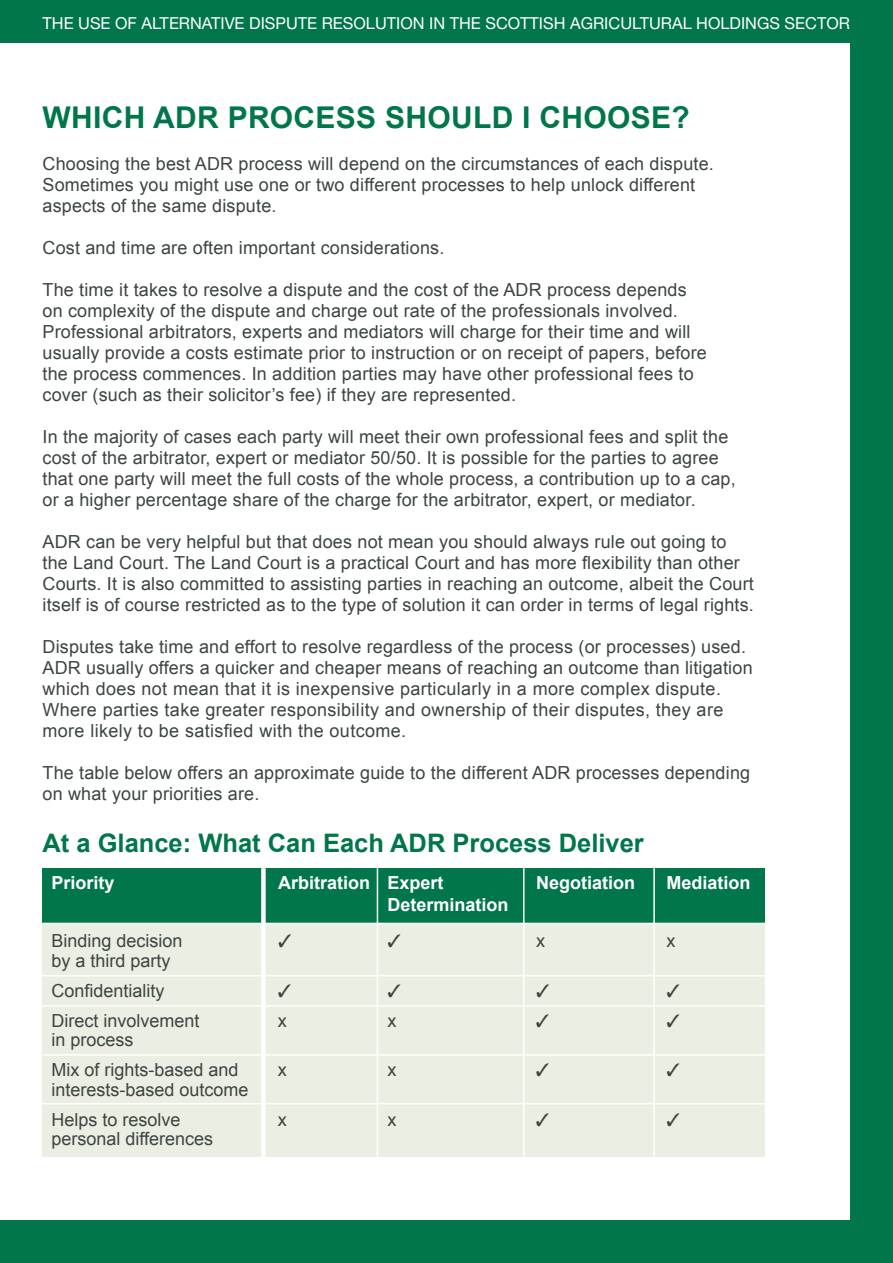
<style>
.page{position:relative;width:893px;height:1263px;background:#fff}
.page>*{position:absolute;margin:0;border:0;box-sizing:border-box;transform-origin:0 0}
.t1{font:700 30px "Arial";letter-spacing:.01em;color:#00764a}
.t2{font:700 25.5px "Arial";color:#00764a}
.t3{font:18px/21px "Arial";letter-spacing:.01em;color:#3c4542}
.t4{font:700 18px "Arial";color:#fff}
.t5{font:16.5px "Helvetica Neue";color:#fff}
</style>
<div class="page">
<div style="left:0;top:0;width:893px;height:43px;background:#00764a"></div>
<div style="left:850px;top:0;width:43px;height:1263px;background:#00764a"></div>
<div style="left:0;top:1220px;width:893px;height:43px;background:#00764a"></div>
<div style="left:43px;top:868px;width:722px;height:55px;background:#00764a"></div>
<div style="left:43px;top:923px;width:722px;height:234px;background:#ebefe3"></div>
<div style="left:261px;top:868px;width:5px;height:289px;background:#fff"></div>
<hr style="left:377px;top:868px;width:1px;height:289px;background:#fff">
<hr style="left:523px;top:868px;width:1px;height:289px;background:#fff">
<hr style="left:653px;top:868px;width:2px;height:289px;background:#fff">
<hr style="left:43px;top:975px;width:722px;height:1px;background:#fff">
<hr style="left:43px;top:1005px;width:722px;height:2px;background:#fff">
<hr style="left:43px;top:1054px;width:722px;height:1px;background:#fff">
<hr style="left:43px;top:1103px;width:722px;height:1px;background:#fff">
<hr style="left:43px;top:923px;width:722px;height:1px;background:#fff">
<p class="t5" style="left:43px;top:13px;width:809px">THE USE OF ALTERNATIVE DISPUTE RESOLUTION IN THE SCOTTISH AGRICULTURAL HOLDINGS SECTOR</p>
<h1 class="t1" style="left:43px;top:98px;width:649px">WHICH ADR PROCESS SHOULD I CHOOSE?</h1>
<p class="t3" style="left:43px;top:154px;width:673px">Choosing the best ADR process will depend on the circumstances of each dispute.<br>Sometimes you might use one or two different processes to help unlock different aspects of the same dispute.</p>
<p class="t3" style="left:43px;top:238px;width:403px">Cost and time are often important considerations.</p>
<p class="t3" style="left:43px;top:280px;width:666px">The time it takes to resolve a dispute and the cost of the ADR process depends on complexity of the dispute and charge out rate of the professionals involved.<br>Professional arbitrators, experts and mediators will charge for their time and will usually provide a costs estimate prior to instruction or on receipt of papers, before the process commences. In addition parties may have other professional fees to cover (such as their solicitor’s fee) if they are represented.</p>
<p class="t3" style="left:43px;top:427px;width:695px">In the majority of cases each party will meet their own professional fees and split the cost of the arbitrator, expert or mediator 50/50. It is possible for the parties to agree that one party will meet the full costs of the whole process, a contribution up to a cap, or a higher percentage share of the charge for the arbitrator, expert, or mediator.</p>
<p class="t3" style="left:43px;top:532px;width:713px">ADR can be very helpful but that does not mean you should always rule out going to the Land Court. The Land Court is a practical Court and has more flexibility than other Courts. It is also committed to assisting parties in reaching an outcome, albeit the Court itself is of course restricted as to the type of solution it can order in terms of legal rights.</p>
<p class="t3" style="left:43px;top:637px;width:712px">Disputes take time and effort to resolve regardless of the process (or processes) used.<br>ADR usually offers a quicker and cheaper means of reaching an outcome than litigation which does not mean that it is inexpensive particularly in a more complex dispute.<br>Where parties take greater responsibility and ownership of their disputes, they are more likely to be satisfied with the outcome.</p>
<p class="t3" style="left:43px;top:763px;width:709px">The table below offers an approximate guide to the different ADR processes depending on what your priorities are.</p>
<h2 class="t2" style="left:43px;top:826px;width:603px">At a Glance: What Can Each ADR Process Deliver</h2>
<p class="t4" style="left:52px;top:871px;width:65px">Priority</p>
<p class="t4" style="left:278px;top:871px;width:167px">Arbitration Expert</p>
<p class="t4" style="left:536px;top:871px;width:100px">Negotiation</p>
<p class="t4" style="left:667px;top:871px;width:86px">Mediation</p>
<p class="t4" style="left:387px;top:893px;width:123px">Determination</p>
<p class="t3" style="left:51px;top:930px;width:133px">Binding decision</p>
<p class="t3" style="left:536px;top:930px;width:10px">x</p>
<p class="t3" style="left:666px;top:930px;width:10px">x</p>
<p class="t3" style="left:51px;top:945px;width:121px;line-height:30px">by a third party<br>Confidentiality</p>
<p class="t3" style="left:51px;top:1010px;width:150px">Direct involvement</p>
<p class="t3" style="left:278px;top:1010px;width:10px">x</p>
<p class="t3" style="left:387px;top:1010px;width:10px">x</p>
<p class="t3" style="left:51px;top:1025px;width:189px;line-height:30px">in process<br>Mix of rights-based and</p>
<p class="t3" style="left:278px;top:1059px;width:10px">x</p>
<p class="t3" style="left:387px;top:1059px;width:10px">x</p>
<p class="t3" style="left:51px;top:1074px;width:199px;line-height:30px">interests-based outcome<br>Helps to resolve</p>
<p class="t3" style="left:51px;top:1128px;width:163px">personal differences</p>
<p class="t3" style="left:278px;top:1109px;width:10px">x</p>
<p class="t3" style="left:387px;top:1109px;width:10px">x</p>
</div>
